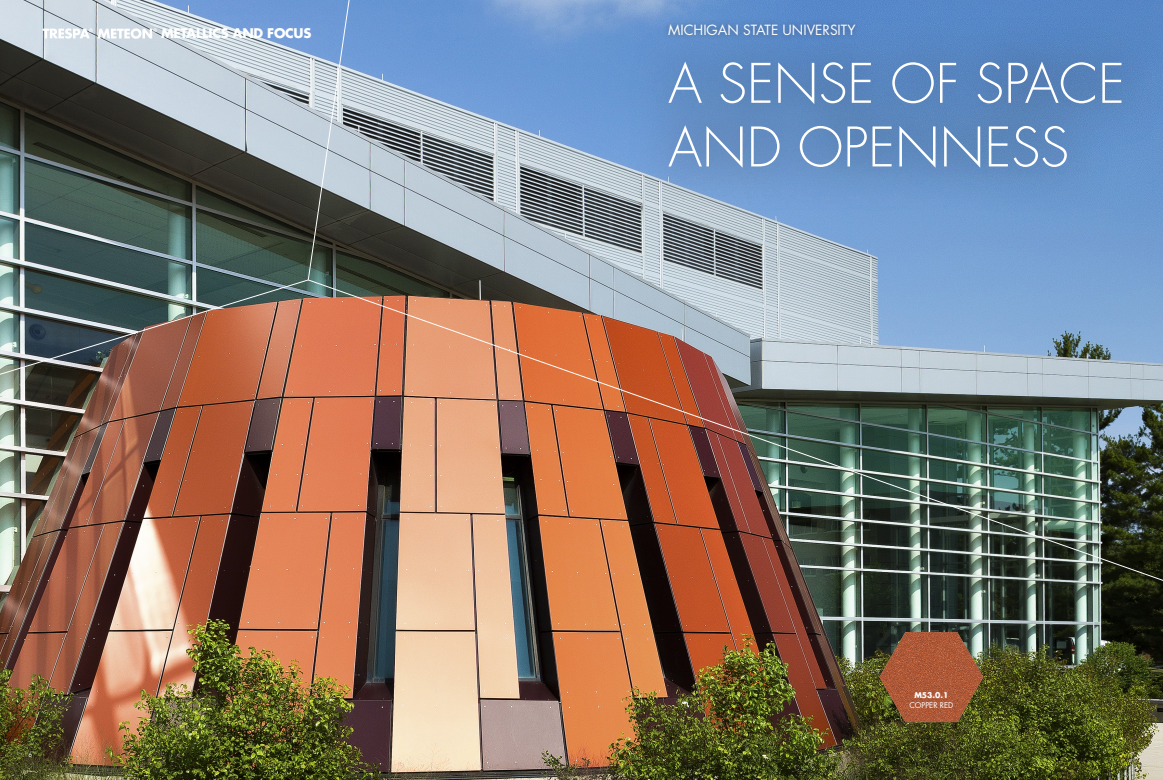
<style>
.page{position:relative;width:1163px;height:780px;background:#fff}
.page>*{position:absolute;margin:0;border:0;box-sizing:border-box;transform-origin:0 0}
.Title_white_left_53p{font:300 53px/63.6px "Futura Std";color:#fff}
.Range_black_left_13{font:13.7px "Futura Std";color:#fff}
.t1{font:700 13px "Futura Std";letter-spacing:-.02em;color:#fff}
.Sample_name{font:7.7px "Futura Std";color:#fff}
.Sample_number{font:700 7.7px "Futura Std";color:#fff}
.t2{font:6px "Futura Std";color:#fff}
</style>
<div class="page">
<img style="left:0;top:0;width:1162px;height:780px">
<img style="left:0;top:0;width:353px;height:384px">
<img style="left:307px;top:278px;width:855px;height:310px">
<svg style="left:628px;top:17px;width:534px;height:196px;background:#618dc4"></svg>
<img style="left:879px;top:632px;width:104px;height:90px">
<p class="t1" style="left:161px;top:25px;width:152px">METALLICS AND FOCUS</p>
<p class="Range_black_left_13" style="left:668px;top:22px;width:189px">MICHIGAN STATE UNIVERSITY</p>
<p class="Title_white_left_53p" style="left:668px;top:53px;width:458px">A SENSE OF SPACE<br>AND OPENNESS</p>
<p class="Sample_number" style="left:914px;top:689px;width:35px">M53.0.1</p>
<p class="Sample_name" style="left:909px;top:700px;width:46px">COPPER RED</p>
<p class="t2" style="left:28px;top:750px;width:5px">6</p>
<p class="t2" style="left:1130px;top:750px;width:5px">7</p>
</div>
